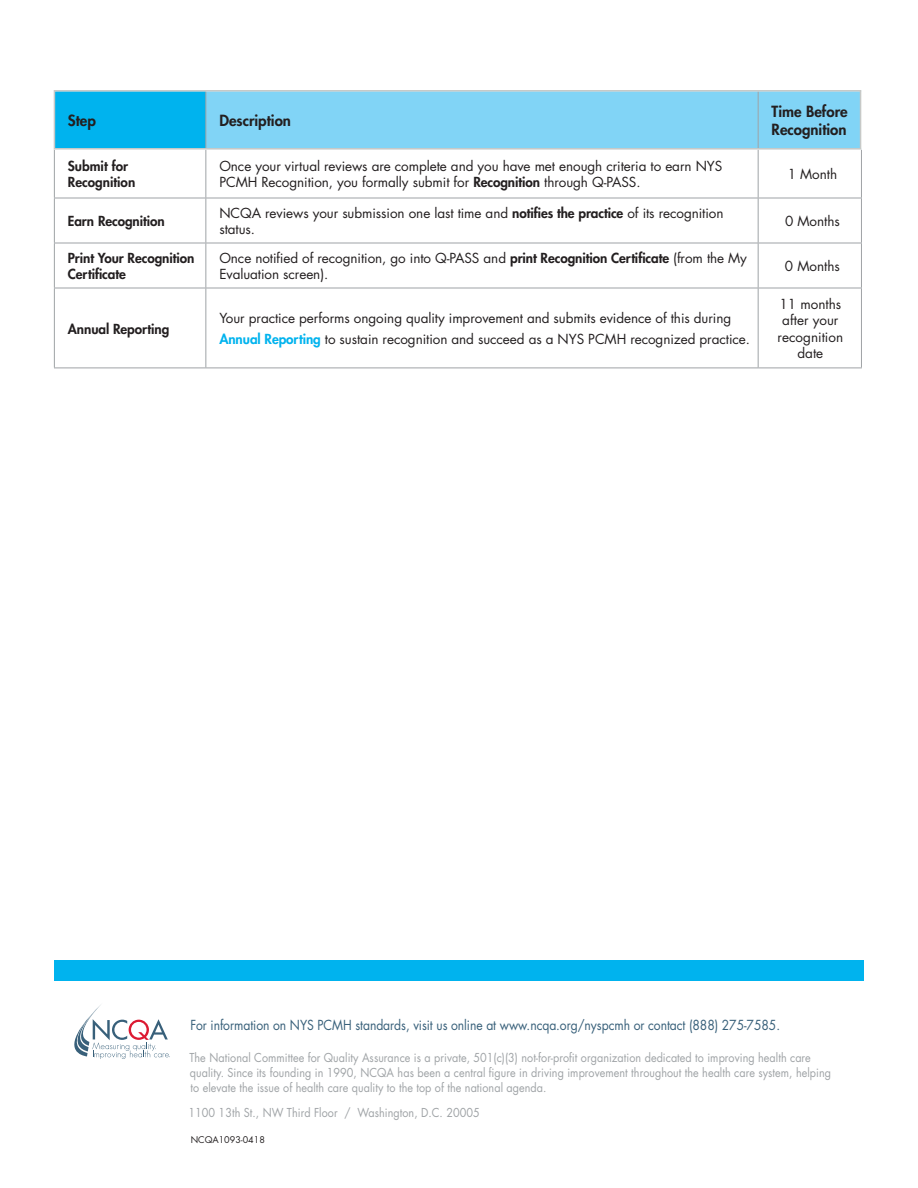
<style>
.page{position:relative;width:918px;height:1188px;background:#fff}
.page>*{position:absolute;margin:0;border:0;box-sizing:border-box;transform-origin:0 0}
.Normal__Web{font:800 15px/18px "Futura Std";color:#231f20}
.Table_Paragraph{font:13.5px/16.2px "Futura Std";letter-spacing:-.005em;color:#231f20}
.t1{font:13.5px "Futura Std";letter-spacing:-.005em;color:#38607a;scale:.9 1}
.Table_Paragraph-2{font:800 13.5px/16.2px "Futura Std";letter-spacing:-.005em;color:#231f20}
.t2{font:12px/15px "Futura Std";letter-spacing:.005em;color:#9fa3a6;scale:.9 1}
.t3{font:9px "Futura Std";color:#231f20}
.s1{font-weight:800}
.s2{font-weight:800;color:#00b3ee}
</style>
<div class="page">
<div style="left:54px;top:91px;width:152px;height:58px;background:#00b3ee"></div>
<div style="left:206px;top:93px;width:652px;height:54px;background:#81d4f6"></div>
<hr style="left:205px;top:91px;width:1px;height:58px;background:#9fa3a6">
<hr style="left:758px;top:91px;width:1px;height:58px;background:#9fa3a6">
<hr style="left:205px;top:150px;width:1px;height:48px;background:#9fa3a6">
<hr style="left:758px;top:150px;width:1px;height:48px;background:#9fa3a6">
<hr style="left:54px;top:198px;width:152px;height:1px;background:#9fa3a6">
<hr style="left:206px;top:198px;width:552px;height:1px;background:#9fa3a6">
<hr style="left:205px;top:198px;width:1px;height:45px;background:#9fa3a6">
<hr style="left:758px;top:198px;width:104px;height:1px;background:#9fa3a6">
<hr style="left:758px;top:198px;width:1px;height:45px;background:#9fa3a6">
<hr style="left:54px;top:243px;width:152px;height:1px;background:#9fa3a6">
<hr style="left:206px;top:243px;width:552px;height:1px;background:#9fa3a6">
<hr style="left:205px;top:243px;width:1px;height:45px;background:#9fa3a6">
<hr style="left:758px;top:243px;width:104px;height:1px;background:#9fa3a6">
<hr style="left:758px;top:243px;width:1px;height:45px;background:#9fa3a6">
<hr style="left:54px;top:288px;width:152px;height:1px;background:#9fa3a6">
<hr style="left:206px;top:288px;width:552px;height:1px;background:#9fa3a6">
<hr style="left:205px;top:288px;width:1px;height:80px;background:#9fa3a6">
<hr style="left:758px;top:288px;width:104px;height:1px;background:#9fa3a6">
<hr style="left:758px;top:288px;width:1px;height:80px;background:#9fa3a6">
<hr style="left:54px;top:150px;width:1px;height:48px;background:#9fa3a6">
<hr style="left:861px;top:150px;width:1px;height:48px;background:#9fa3a6">
<hr style="left:54px;top:198px;width:1px;height:45px;background:#9fa3a6">
<hr style="left:861px;top:198px;width:1px;height:45px;background:#9fa3a6">
<hr style="left:54px;top:243px;width:1px;height:45px;background:#9fa3a6">
<hr style="left:861px;top:243px;width:1px;height:45px;background:#9fa3a6">
<hr style="left:54px;top:288px;width:1px;height:80px;background:#9fa3a6">
<hr style="left:861px;top:288px;width:1px;height:80px;background:#9fa3a6">
<hr style="left:54px;top:368px;width:152px;height:1px;background:#9fa3a6">
<hr style="left:206px;top:368px;width:552px;height:1px;background:#9fa3a6">
<hr style="left:758px;top:368px;width:104px;height:1px;background:#9fa3a6">
<div style="left:54px;top:960px;width:810px;height:21px;background:#00b3ee"></div>
<div style="left:54px;top:90px;width:807px;height:60px;border:2px solid #c7c9c7"></div>
<svg style="left:74px;top:1005px;width:96px;height:54px"></svg>
<p class="Normal__Web" style="left:68px;top:112px;width:29px">Step</p>
<p class="Normal__Web" style="left:219px;top:112px;width:73px">Description</p>
<p class="Normal__Web" style="left:772px;top:103px;width:78px">Time Before<br>Recognition</p>
<p class="Table_Paragraph-2" style="left:68px;top:158px;width:69px">Submit for<br>Recognition</p>
<p class="Table_Paragraph" style="left:219px;top:158px;width:505px">Once your virtual reviews are complete and you have met enough criteria to earn NYS<br>PCMH Recognition, you formally submit for <span class="s1">Recognition</span> through Q-PASS.</p>
<p class="Table_Paragraph" style="left:788px;top:166px;width:51px">1 Month</p>
<p class="Table_Paragraph-2" style="left:68px;top:213px;width:98px">Earn Recognition</p>
<p class="Table_Paragraph" style="left:219px;top:205px;width:506px">NCQA reviews your submission one last time and <span class="s1">notifies the practice</span> of its recognition status.</p>
<p class="Table_Paragraph" style="left:785px;top:213px;width:56px">0 Months</p>
<p class="Table_Paragraph-2" style="left:68px;top:250px;width:128px">Print Your Recognition<br>Certificate</p>
<p class="Table_Paragraph" style="left:219px;top:250px;width:529px">Once notified of recognition, go into Q-PASS and <span class="s1">print Recognition Certificate</span> (from the My<br>Evaluation screen).</p>
<p class="Table_Paragraph" style="left:785px;top:258px;width:57px">0 Months</p>
<p class="Table_Paragraph-2" style="left:68px;top:320px;width:103px">Annual Reporting</p>
<p class="Table_Paragraph" style="left:219px;top:308px;width:532px;line-height:21px">Your practice performs ongoing quality improvement and submits evidence of this during<br><span class="s2">Annual Reporting</span> to sustain recognition and succeed as a NYS PCMH recognized practice.</p>
<p class="Table_Paragraph" style="left:778px;top:296px;width:67px;text-align:center">11 months after your recognition date</p>
<p class="t1" style="left:190px;top:1016px;width:657px">For information on NYS PCMH standards, visit us online at www.ncqa.org/nyspcmh or contact (888) 275-7585.</p>
<p class="t2" style="left:189px;top:1050px;width:715px">The National Committee for Quality Assurance is a private, 501(c)(3) not-for-profit organization dedicated to improving health care quality. Since its founding in 1990, NCQA has been a central figure in driving improvement throughout the health care system, helping to elevate the issue of health care quality to the top of the national agenda.</p>
<p class="t2" style="left:188px;top:1106px;width:325px">1100 13th St., NW Third Floor / Washington, D.C. 20005</p>
<p class="t3" style="left:191px;top:1134px;width:76px">NCQA1093-0418</p>
</div>
